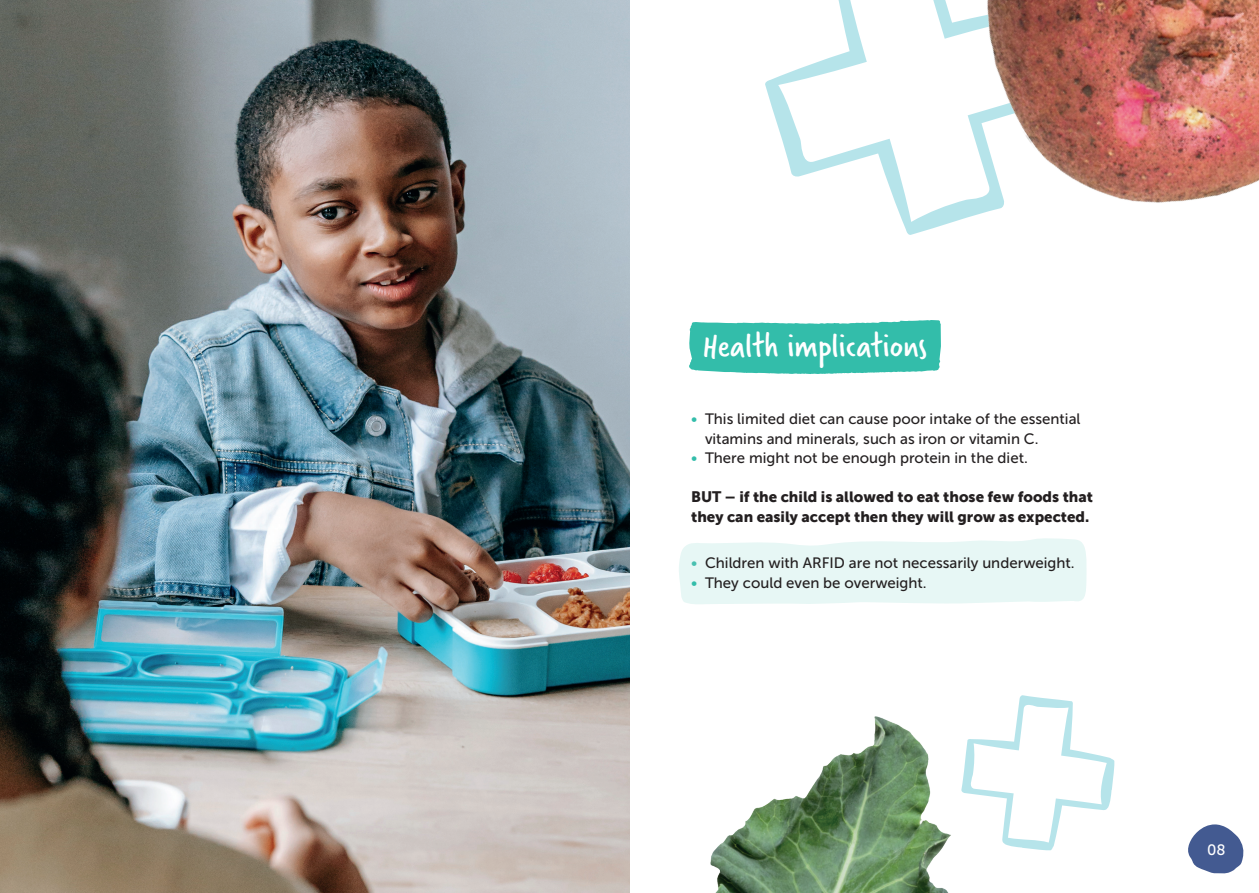
<style>
.page{position:relative;width:1259px;height:893px;background:#fff}
.page>*{position:absolute;margin:0;border:0;box-sizing:border-box;transform-origin:0 0}
.t1{font:36.6px "Verveine";color:#fff}
.t2{font:15px/19.5px "Museo Sans 500";color:#231f20}
.t3{font:15px/19.5px "Museo Sans 900";color:#231f20}
.t4{font:15px "Museo Sans 500";color:#fff}
.s1{color:#33bdaa}
.s2{color:#49c0b0}
</style>
<div class="page">
<svg style="left:1007px;top:695px;width:107px;height:155px"></svg>
<svg style="left:679px;top:538px;width:407px;height:66px;background:#e8f7f5"></svg>
<svg style="left:1188px;top:824px;width:56px;height:50px"></svg>
<svg style="left:689px;top:320px;width:252px;height:54px;background:#44c2b1"></svg>
<svg style="left:765px;top:0;width:166px;height:235px"></svg>
<img style="left:931px;top:0;width:328px;height:229px">
<img style="left:0;top:0;width:629px;height:893px">
<img style="left:595px;top:651px;width:412px;height:242px">
<p class="t1" style="left:702px;top:320px;width:226px">Health implications</p>
<p class="t2" style="left:705px;top:410px;width:377px;text-indent:-14px"><span class="s1">•</span> This limited diet can cause poor intake of the essential vitamins and minerals, such as iron or vitamin C.</p>
<p class="t2" style="left:691px;top:449px;width:338px"><span class="s1">•</span> There might not be enough protein in the diet.</p>
<p class="t3" style="left:691px;top:487px;width:403px">BUT – if the child is allowed to eat those few foods that they can easily accept then they will grow as expected.</p>
<p class="t2" style="left:691px;top:554px;width:385px"><span class="s2">•</span> Children with ARFID are not necessarily underweight.</p>
<p class="t2" style="left:691px;top:573px;width:237px"><span class="s1">•</span> They could even be overweight.</p>
<p class="t4" style="left:1207px;top:841px;width:20px">08</p>
</div>
